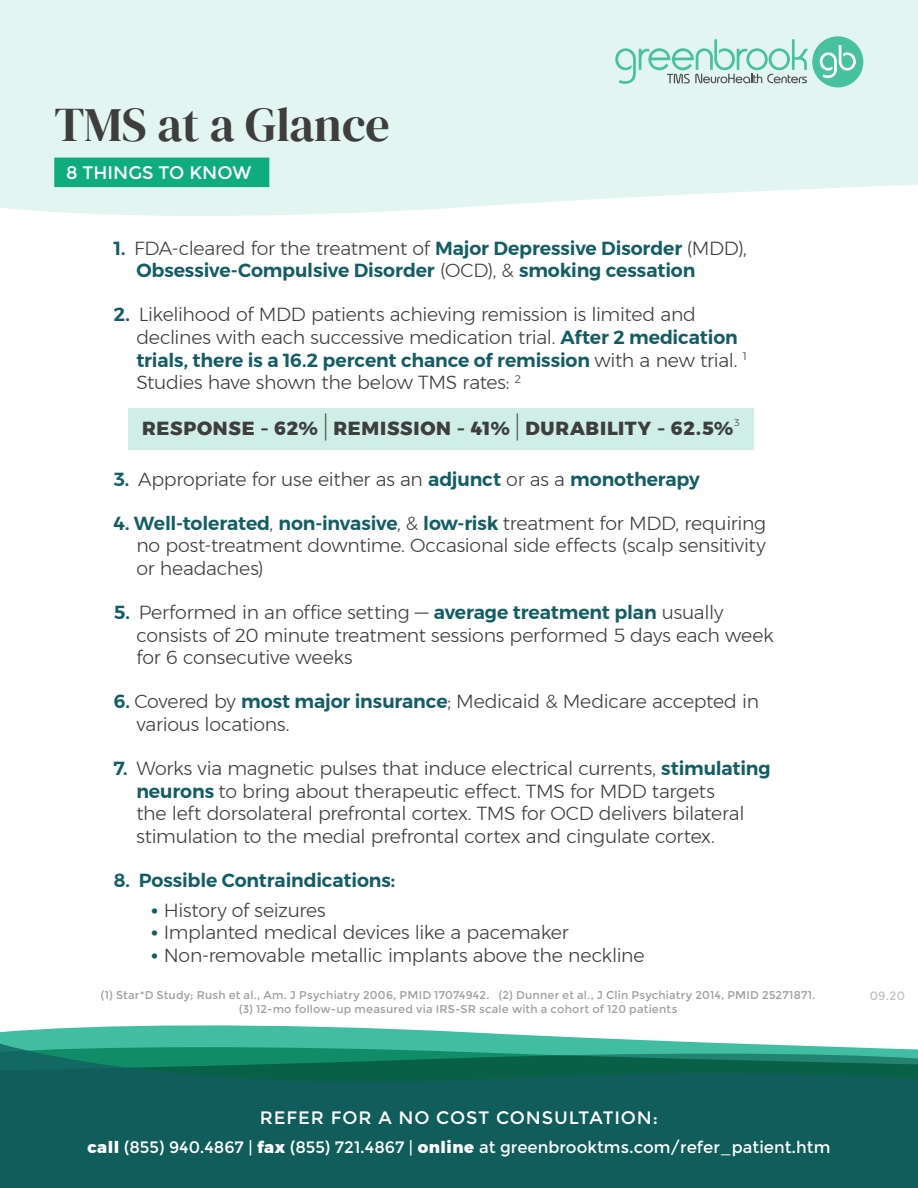
<style>
.page{position:relative;width:918px;height:1188px;background:#fff}
.page>*{position:absolute;margin:0;border:0;box-sizing:border-box;transform-origin:0 0}
.t1{font:47.85px "DM Serif Display";letter-spacing:-.005em;color:#3e3e3f}
.t2{font:300 18.9px/22.6px "Montserrat";letter-spacing:-.015em;color:#3e3e3f}
.t3{font:600 18.9px/22.6px "Montserrat";letter-spacing:-.005em;color:#135d63}
.t4{font:800 18.9px "Montserrat";letter-spacing:.04em;color:#3e3e3f}
.t5{font:18.15px "Montserrat";color:#fff}
.t6{font:18px "Montserrat";letter-spacing:.05em;color:#fff}
.t7{font:16.5px "Montserrat";color:#fff}
.t8{font:12px "Montserrat";color:#c2c3c6}
.t9{font:11.25px/13.5px "Montserrat";letter-spacing:.02em;color:#9d9fa2;text-align:center}
.t10{font:300 9.6px "Montserrat";color:#3e3e3f}
.s1{font-weight:300;color:#3e3e3f}
.s2{font-weight:600;color:#135d63}
.s3{font-weight:400}
.s4{font-weight:300;font-size:28.35px}
.s5{font-weight:700;color:#135d63}
.s6{font-weight:800}
</style>
<div class="page">
<div style="left:128px;top:408px;width:626px;height:42px;background:#cfeee5"></div>
<div style="left:0;top:0;width:918px;height:216px;background:#e2f5f1"></div>
<div style="left:56px;top:159px;width:212px;height:26px;background:#0fad7e"></div>
<div style="left:54px;top:158px;width:215px;height:29px;border:4px solid #0fad7e"></div>
<svg style="left:0;top:1025px;width:690px;height:17px;fill:#41bea2"></svg>
<svg style="left:0;top:1042px;width:918px;height:146px;background:#136660"></svg>
<div style="left:812px;top:36px;width:51px;height:51px;background:#48c19e;border-radius:50%"></div>
<svg style="left:820px;top:45px;width:36px;height:33px"></svg>
<svg style="left:615px;top:39px;width:193px;height:45px;background:#bde2d9"></svg>
<p class="t1" style="left:54px;top:97px;width:337px">TMS at a Glance</p>
<p class="t5" style="left:66px;top:162px;width:187px">8 THINGS TO KNOW</p>
<p class="t3" style="left:136px;top:237px;width:612px;text-indent:-23px">1. <span class="s1">FDA-cleared for the treatment of</span> Major Depressive Disorder <span class="s1">(MDD),<br></span>Obsessive-Compulsive Disorder <span class="s1">(OCD), &amp;</span> smoking cessation</p>
<p class="t2" style="left:136px;top:303px;width:612px;text-indent:-23px"><span class="s2">2.</span> Likelihood of MDD patients achieving remission is limited and declines with each successive medication trial. <span class="s2">After 2 medication trials, there is a 16.2 percent chance of remission</span> with a new trial. <sup>1<br></sup>Studies have shown the below TMS rates: <sup>2</sup></p>
<p class="t4" style="left:142px;top:413px;width:593px">RESPONSE <span class="s3">-</span> 62% <span class="s4">|</span> REMISSION <span class="s3">-</span> 41% <span class="s4">|</span> DURABILITY <span class="s3">-</span> 62.5%</p>
<p class="t10" style="left:734px;top:415px;width:7px">3</p>
<p class="t2" style="left:114px;top:468px;width:588px"><span class="s2">3.</span> Appropriate for use either as an <span class="s2">adjunct</span> or as a <span class="s2">monotherapy</span></p>
<p class="t2" style="left:136px;top:511px;width:631px;text-align:justify;text-indent:-23px"><span class="s2">4. Well-tolerated</span>, <span class="s2">non-invasive</span>, &amp; <span class="s2">low-risk</span> treatment for MDD, requiring no post-treatment downtime. Occasional side effects (scalp sensitivity or headaches)</p>
<p class="t2" style="left:136px;top:601px;width:639px;text-indent:-23px"><span class="s2">5.</span> Performed in an office setting — <span class="s2">average treatment plan</span> usually consists of 20 minute treatment sessions performed 5 days each week for 6 consecutive weeks</p>
<p class="t2" style="left:136px;top:690px;width:624px;text-indent:-23px"><span class="s2">6.</span> Covered by <span class="s2">most major insurance</span>; Medicaid &amp; Medicare accepted in various locations.</p>
<p class="t2" style="left:136px;top:757px;width:636px;text-indent:-23px"><span class="s2">7.</span> Works via magnetic pulses that induce electrical currents, <span class="s2">stimulating neurons</span> to bring about therapeutic effect. TMS for MDD targets<br>the left dorsolateral prefrontal cortex. TMS for OCD delivers bilateral stimulation to the medial prefrontal cortex and cingulate cortex.</p>
<p class="t3" style="left:114px;top:869px;width:283px">8. Possible Contraindications:</p>
<p class="t2" style="left:151px;top:898px;width:177px"><span class="s5">•</span> History of seizures</p>
<p class="t2" style="left:151px;top:921px;width:420px"><span class="s5">•</span> Implanted medical devices like a pacemaker</p>
<p class="t2" style="left:151px;top:944px;width:496px"><span class="s5">•</span> Non-removable metallic implants above the neckline</p>
<p class="t9" style="left:101px;top:989px;width:716px">(1) Star*D Study; Rush et al., Am. J Psychiatry 2006, PMID 17074942. (2) Dunner et al., J Clin Psychiatry 2014, PMID 25271871. (3) 12-mo follow-up measured via IRS-SR scale with a cohort of 120 patients</p>
<p class="t8" style="left:870px;top:989px;width:37px">09.20</p>
<p class="t6" style="left:260px;top:1108px;width:400px">REFER FOR A NO COST CONSULTATION:</p>
<p class="t7" style="left:87px;top:1138px;width:745px"><span class="s6">call</span> (855) 940.4867 | <span class="s6">fax</span> (855) 721.4867 | <span class="s6">online</span> at greenbrooktms.com/refer_patient.htm</p>
</div>
